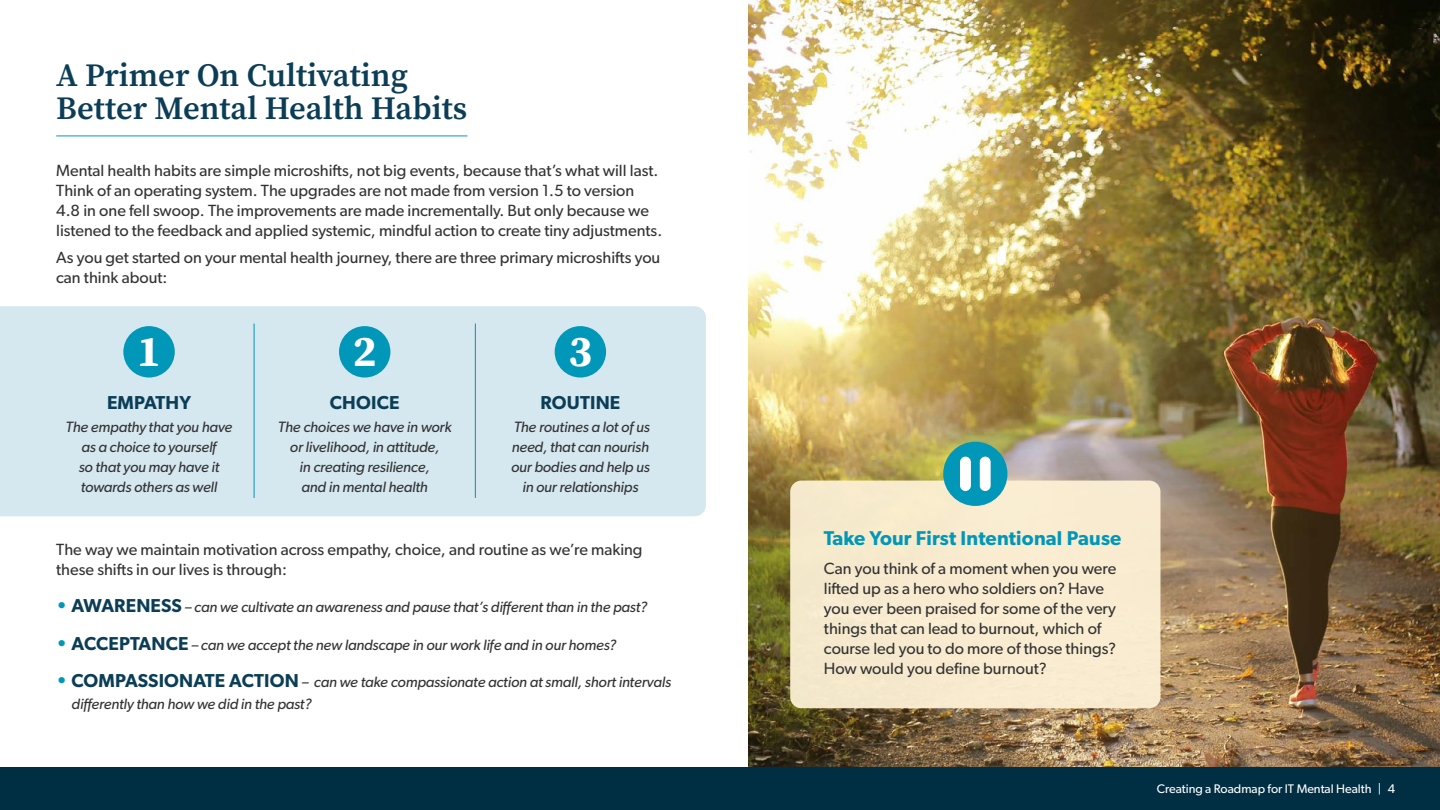
<style>
.page{position:relative;width:1440px;height:810px;background:#fff}
.page>*{position:absolute;margin:0;border:0;box-sizing:border-box;transform-origin:0 0}
.t1{font:700 43.75px "Source Serif Pro";color:#fff}
.t2{font:600 32.5px/32.5px "Source Serif Pro";color:#0b3e56}
.t3{font:600 20px "Gibson";letter-spacing:.01em;color:#0097b9}
.t4{font:600 18.75px "Gibson";letter-spacing:.01em;color:#0b3e56}
.t5{font:16.25px/20px "Gibson";color:#333334}
.t6{font:italic 15px/20px "Gibson";letter-spacing:-.01em;color:#333334;text-align:center}
.t7{font:12.5px "Gibson";color:#fff}
.s1{font-weight:600;font-style:normal;font-size:18.75px;color:#0097b9}
.s2{font-weight:600;font-style:normal;font-size:18.75px;color:#0b3e56}
</style>
<div class="page">
<div style="left:0;top:306px;width:706px;height:210px;background:#d5e7ef"></div>
<hr style="left:56px;top:135px;width:411px;height:1px;background:#0097b9">
<div style="left:123px;top:326px;width:52px;height:52px;background:#0097b9;border-radius:50%"></div>
<div style="left:339px;top:326px;width:51px;height:52px;background:#0097b9;border-radius:50%"></div>
<div style="left:555px;top:326px;width:51px;height:52px;background:#0097b9;border-radius:50%"></div>
<hr style="left:254px;top:324px;width:1px;height:174px;background:#0097b9">
<hr style="left:475px;top:324px;width:1px;height:174px;background:#0097b9">
<img style="left:748px;top:0;width:692px;height:768px">
<div style="left:790px;top:481px;width:370px;height:227px;background:#fcf0d5;border-radius:11px"></div>
<div style="left:943px;top:442px;width:64px;height:64px;background:#0097b9;border-radius:50%"></div>
<svg style="left:960px;top:457px;width:31px;height:34px"></svg>
<div style="left:0;top:768px;width:1440px;height:42px;background:#002e43"></div>
<h2 class="t2" style="left:56px;top:59px;width:413px">A Primer On Cultivating<br>Better Mental Health Habits</h2>
<p class="t5" style="left:56px;top:160px;width:608px">Mental health habits are simple microshifts, not big events, because that’s what will last.<br>Think of an operating system. The upgrades are not made from version 1.5 to version 4.8 in one fell swoop. The improvements are made incrementally. But only because we listened to the feedback and applied systemic, mindful action to create tiny adjustments.</p>
<p class="t5" style="left:56px;top:247px;width:606px">As you get started on your mental health journey, there are three primary microshifts you can think about:</p>
<h1 class="t1" style="left:137px;top:321px;width:25px">1</h1>
<p class="t4" style="left:107px;top:391px;width:86px">EMPATHY</p>
<p class="t6" style="left:66px;top:417px;width:168px">The empathy that you have as a choice to yourself<br>so that you may have it towards others as well</p>
<h1 class="t1" style="left:353px;top:321px;width:25px">2</h1>
<p class="t4" style="left:330px;top:391px;width:71px">CHOICE</p>
<p class="t6" style="left:278px;top:417px;width:175px">The choices we have in work or livelihood, in attitude,<br>in creating resilience,<br>and in mental health</p>
<h1 class="t1" style="left:568px;top:321px;width:25px">3</h1>
<p class="t4" style="left:540px;top:391px;width:81px">ROUTINE</p>
<p class="t6" style="left:511px;top:417px;width:140px">The routines a lot of us need, that can nourish our bodies and help us in our relationships</p>
<p class="t5" style="left:56px;top:539px;width:588px">The way we maintain motivation across empathy, choice, and routine as we’re making these shifts in our lives is through:</p>
<p class="t6" style="left:56px;top:597px;width:593px"><span class="s1">•</span> <span class="s2">AWARENESS</span> – can we cultivate an awareness and pause that’s different than in the past?</p>
<p class="t6" style="left:56px;top:635px;width:562px"><span class="s1">•</span> <span class="s2">ACCEPTANCE</span> – can we accept the new landscape in our work life and in our homes?</p>
<p class="t6" style="left:72px;top:671px;width:601px;line-height:21.2px;text-align:left;text-indent:-15px"><span class="s1">•</span> <span class="s2">COMPASSIONATE ACTION</span> – can we take compassionate action at small, short intervals differently than how we did in the past?</p>
<p class="t3" style="left:824px;top:526px;width:299px">Take Your First Intentional Pause</p>
<p class="t5" style="left:824px;top:558px;width:294px">Can you think of a moment when you were lifted up as a hero who soldiers on? Have you ever been praised for some of the very things that can lead to burnout, which of course led you to do more of those things?<br>How would you define burnout?</p>
<p class="t7" style="left:1157px;top:781px;width:240px">Creating a Roadmap for IT Mental Health | 4</p>
</div>
